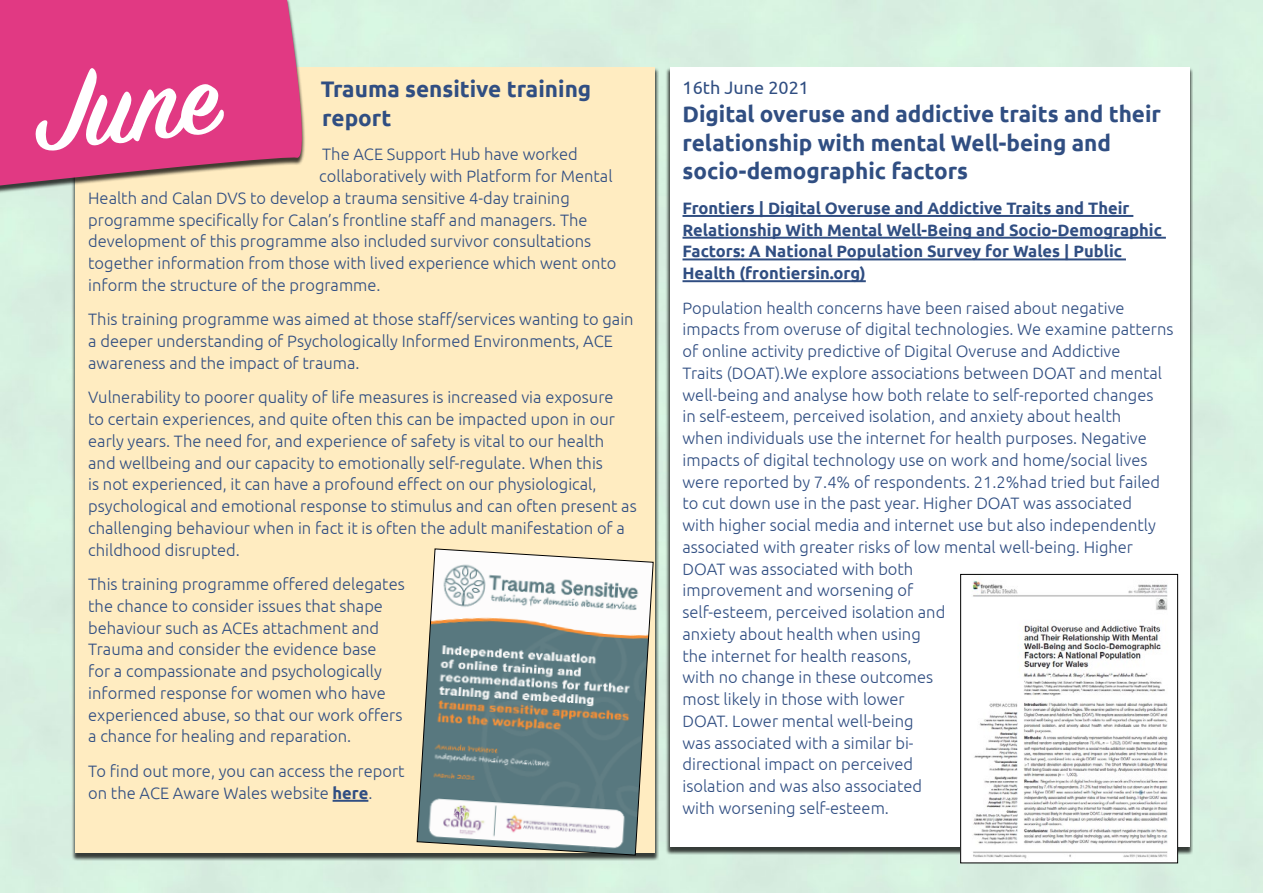
<style>
.page{position:relative;width:1263px;height:893px;background:#fff}
.page>*{position:absolute;margin:0;border:0;box-sizing:border-box;transform-origin:0 0}
.t1{font:600 120px "Sign Painter House Script";color:#fff}
.Heading{font:700 22.5px/28.5px "Ubuntu";color:#304e82}
.Heading-2{font:18px "Ubuntu";color:#304e82}
.Body{font:300 16.5px/21.8px "Ubuntu";color:#304e82}
.Body-2{font:700 16.5px/21.8px "Ubuntu";color:#304e82}
.s1{font-weight:700}
</style>
<div class="page">
<div style="left:71px;top:67px;width:588px;height:794px;background:#000;opacity:.75"></div>
<div style="left:75px;top:67px;width:580px;height:786px;background:#ffecc1"></div>
<hr style="left:333px;top:800px;width:35px;height:2px;background:#304e82">
<div style="left:665px;top:67px;width:528px;height:788px;background:#000;opacity:.75"></div>
<div style="left:670px;top:67px;width:519px;height:780px;background:#fff"></div>
<hr style="left:682px;top:215px;width:451px;height:2px;background:#304e82">
<hr style="left:682px;top:237px;width:484px;height:2px;background:#304e82">
<hr style="left:682px;top:258px;width:444px;height:2px;background:#304e82">
<hr style="left:682px;top:280px;width:184px;height:2px;background:#304e82">
<svg style="left:0;top:0;width:313px;height:208px;fill:#e13983"></svg>
<svg style="left:416px;top:548px;width:238px;height:308px"></svg>
<img style="left:962px;top:580px;width:214px;height:281px">
<div style="left:960px;top:574px;width:218px;height:289px;border:1px solid #000"></div>
<p class="t1" style="left:28px;top:42px;width:185px;rotate:-6deg">June</p>
<p class="Heading" style="left:321px;top:75px;width:272px">Trauma sensitive training report</p>
<p class="Body" style="left:322px;top:143px;width:257px">The ACE Support Hub have worked</p>
<p class="Body" style="left:319px;top:165px;width:295px">collaboratively with Platform for Mental</p>
<p class="Body" style="left:88px;top:187px;width:483px">Health and Calan DVS to develop a trauma sensitive 4-day training</p>
<p class="Body" style="left:88px;top:208px;width:501px">programme specifically for Calan’s frontline staff and managers. The</p>
<p class="Body" style="left:88px;top:230px;width:504px">development of this programme also included survivor consultations</p>
<p class="Body" style="left:88px;top:252px;width:530px">together information from those with lived experience which went onto</p>
<p class="Body" style="left:88px;top:274px;width:294px">inform the structure of the programme.</p>
<p class="Body" style="left:88px;top:308px;width:547px">This training programme was aimed at those staff/services wanting to gain a deeper understanding of Psychologically Informed Environments, ACE awareness and the impact of trauma.</p>
<p class="Body" style="left:88px;top:386px;width:550px">Vulnerability to poorer quality of life measures is increased via exposure<br>to certain experiences, and quite often this can be impacted upon in our early years. The need for, and experience of safety is vital to our health<br>and wellbeing and our capacity to emotionally self-regulate. When this<br>is not experienced, it can have a profound effect on our physiological, psychological and emotional response to stimulus and can often present as challenging behaviour when in fact it is often the adult manifestation of a childhood disrupted.</p>
<p class="Body" style="left:88px;top:573px;width:318px">This training programme offered delegates the chance to consider issues that shape behaviour such as ACEs attachment and Trauma and consider the evidence base<br>for a compassionate and psychologically informed response for women who have experienced abuse, so that our work offers a chance for healing and reparation.</p>
<p class="Body" style="left:88px;top:760px;width:318px">To find out more, you can access the report on the ACE Aware Wales website <span class="s1">here</span>.</p>
<p class="Heading-2" style="left:682px;top:77px;width:128px">16th June 2021</p>
<p class="Heading" style="left:682px;top:100px;width:480px">Digital overuse and addictive traits and their relationship with mental Well-being and socio-demographic factors</p>
<p class="Body-2" style="left:682px;top:197px;width:481px">Frontiers | Digital Overuse and Addictive Traits and Their Relationship With Mental Well-Being and Socio-Demographic Factors: A National Population Survey for Wales | Public Health (frontiersin.org)</p>
<p class="Body" style="left:682px;top:297px;width:492px">Population health concerns have been raised about negative impacts from overuse of digital technologies. We examine patterns of online activity predictive of Digital Overuse and Addictive<br>Traits (DOAT).We explore associations between DOAT and mental well-being and analyse how both relate to self-reported changes<br>in self-esteem, perceived isolation, and anxiety about health<br>when individuals use the internet for health purposes. Negative impacts of digital technology use on work and home/social lives were reported by 7.4% of respondents. 21.2%had tried but failed to cut down use in the past year. Higher DOAT was associated<br>with higher social media and internet use but also independently associated with greater risks of low mental well-being. Higher DOAT was associated with both<br>improvement and worsening of<br>self-esteem, perceived isolation and<br>anxiety about health when using<br>the internet for health reasons,<br>with no change in these outcomes<br>most likely in those with lower<br>DOAT. Lower mental well-being<br>was associated with a similar bi-<br>directional impact on perceived<br>isolation and was also associated<br>with worsening self-esteem.</p>
</div>
